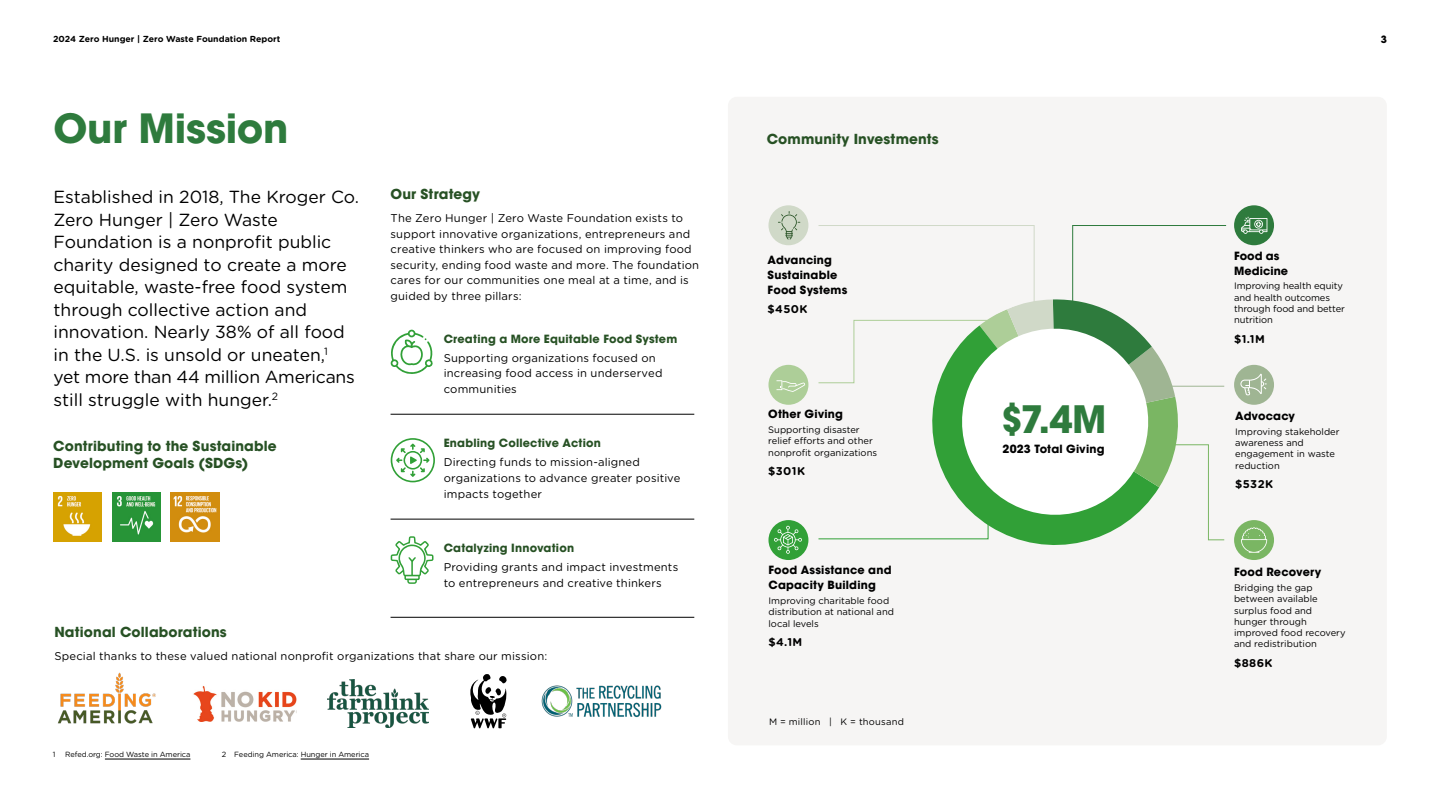
<style>
.page{position:relative;width:1440px;height:810px;background:#fff}
.page>*{position:absolute;margin:0;border:0;box-sizing:border-box;transform-origin:0 0}
.HEADER_1_NEW{font:700 40px "ITC Avant Garde Std";letter-spacing:-.005em;color:#2e7b3d}
.HEADER_1_SUBS{font:700 37.5px "ITC Avant Garde Std";color:#2e7b3d}
.INTRO_NEW{font:17.5px/22.5px "Gotham Rounded";color:#000}
.HEADER_2_NEW{font:700 13.75px/16.2px "ITC Avant Garde Std";letter-spacing:.01em;color:#275124}
.BODY_COPY_NEW{font:11.25px/15.6px "Gotham Rounded";letter-spacing:.015em;color:#000}
.HEADER_3_NEW{font:700 11.25px/15px "ITC Avant Garde Std";letter-spacing:.015em;color:#000}
.HEADER_3_NEW-2{font:700 11.25px "ITC Avant Garde Std";letter-spacing:.02em;color:#275124}
.Body_Copy_1{font:700 11.25px "Gotham Rounded";letter-spacing:.035em;color:#000}
.t1{font:700 10px "ITC Avant Garde Std";color:#000}
.Body_Copy_1-2{font:9.38px/11.2px "Gotham Rounded";color:#000}
.BODY_COPY_NEW-2{font:9.38px "Gotham Rounded";letter-spacing:.025em;color:#000}
.t2{font:700 8.75px "Gotham Rounded";color:#000}
.t3{font:7.5px "Gotham Rounded";letter-spacing:-.01em;color:#000}
</style>
<div class="page">
<div style="left:728px;top:97px;width:659px;height:648px;background:#f6f5f4;border-radius:9px"></div>
<svg style="left:1021px;top:540px;width:69px;height:5px"></svg>
<img style="left:193px;top:686px;width:103px;height:36px">
<img style="left:58px;top:672px;width:98px;height:52px">
<svg style="left:470px;top:674px;width:37px;height:54px"></svg>
<img style="left:541px;top:685px;width:121px;height:33px">
<img style="left:53px;top:493px;width:49px;height:49px">
<img style="left:112px;top:493px;width:49px;height:49px">
<img style="left:171px;top:493px;width:49px;height:49px">
<hr style="left:105px;top:759px;width:85px;height:1px;background:#000">
<div style="left:768px;top:520px;width:40px;height:40px;background:#31a037;border-radius:50%"></div>
<svg style="left:774px;top:526px;width:28px;height:28px"></svg>
<div style="left:1234px;top:365px;width:40px;height:40px;background:#9fb593;border-radius:50%"></div>
<svg style="left:1240px;top:374px;width:27px;height:21px"></svg>
<div style="left:768px;top:365px;width:40px;height:40px;background:#adce98;border-radius:50%"></div>
<svg style="left:777px;top:380px;width:28px;height:12px"></svg>
<div style="left:768px;top:205px;width:40px;height:40px;background:#d0d9c8;border-radius:50%"></div>
<svg style="left:778px;top:211px;width:22px;height:29px"></svg>
<div style="left:1234px;top:205px;width:40px;height:40px;background:#2e7b3d;border-radius:50%"></div>
<svg style="left:1241px;top:217px;width:26px;height:17px"></svg>
<div style="left:1234px;top:520px;width:40px;height:40px;background:#7ab663;border-radius:50%"></div>
<svg style="left:1241px;top:527px;width:26px;height:26px"></svg>
<svg style="left:818px;top:225px;width:409px;height:315px"></svg>
<hr style="left:1145px;top:386px;width:79px;height:1px;background:#9fb593">
<img style="left:327px;top:679px;width:101px;height:48px">
<svg style="left:391px;top:536px;width:43px;height:48px"></svg>
<svg style="left:390px;top:330px;width:43px;height:44px"></svg>
<svg style="left:391px;top:438px;width:44px;height:44px"></svg>
<hr style="left:391px;top:414px;width:303px;height:1px;background:#000">
<hr style="left:391px;top:519px;width:303px;height:1px;background:#000">
<hr style="left:391px;top:617px;width:303px;height:1px;background:#000">
<hr style="left:301px;top:759px;width:68px;height:1px;background:#000">
<p class="t2" style="left:53px;top:33px;width:229px">2024 Zero Hunger | Zero Waste Foundation Report</p>
<p class="t1" style="left:1381px;top:32px;width:8px">3</p>
<p class="HEADER_1_NEW" style="left:54px;top:102px;width:236px">Our Mission</p>
<p class="INTRO_NEW" style="left:54px;top:185px;width:307px">Established in 2018, The Kroger Co.<br>Zero Hunger | Zero Waste<br>Foundation is a nonprofit public charity designed to create a more equitable, waste-free food system through collective action and innovation. Nearly 38% of all food in the U.S. is unsold or uneaten,<sup>1<br></sup>yet more than 44 million Americans still struggle with hunger.<sup>2</sup></p>
<p class="HEADER_2_NEW" style="left:53px;top:438px;width:225px">Contributing to the Sustainable<br>Development Goals (SDGs)</p>
<p class="HEADER_2_NEW" style="left:391px;top:186px;width:91px">Our Strategy</p>
<p class="BODY_COPY_NEW" style="left:391px;top:210px;width:310px">The Zero Hunger | Zero Waste Foundation exists to support innovative organizations, entrepreneurs and creative thinkers who are focused on improving food security, ending food waste and more. The foundation cares for our communities one meal at a time, and is guided by three pillars:</p>
<p class="HEADER_3_NEW-2" style="left:444px;top:331px;width:235px">Creating a More Equitable Food System</p>
<p class="BODY_COPY_NEW" style="left:444px;top:349px;width:220px">Supporting organizations focused on increasing food access in underserved communities</p>
<p class="HEADER_3_NEW-2" style="left:444px;top:436px;width:159px">Enabling Collective Action</p>
<p class="BODY_COPY_NEW" style="left:444px;top:454px;width:238px">Directing funds to mission-aligned organizations to advance greater positive impacts together</p>
<p class="HEADER_3_NEW-2" style="left:444px;top:540px;width:132px">Catalyzing Innovation</p>
<p class="BODY_COPY_NEW" style="left:444px;top:559px;width:236px">Providing grants and impact investments to entrepreneurs and creative thinkers</p>
<p class="HEADER_2_NEW" style="left:54px;top:624px;width:174px">National Collaborations</p>
<p class="BODY_COPY_NEW" style="left:54px;top:647px;width:494px">Special thanks to these valued national nonprofit organizations that share our mission:</p>
<p class="t3" style="left:53px;top:749px;width:4px">1</p>
<p class="t3" style="left:65px;top:749px;width:127px">Refed.org: Food Waste in America</p>
<p class="t3" style="left:222px;top:749px;width:149px">2 Feeding America: Hunger in America</p>
<p class="HEADER_2_NEW" style="left:767px;top:130px;width:174px">Community Investments</p>
<p class="HEADER_3_NEW" style="left:768px;top:252px;width:81px">Advancing<br>Sustainable<br>Food Systems</p>
<p class="Body_Copy_1" style="left:768px;top:301px;width:41px">$450K</p>
<p class="HEADER_3_NEW" style="left:768px;top:407px;width:76px">Other Giving</p>
<p class="Body_Copy_1-2" style="left:768px;top:424px;width:110px">Supporting disaster relief efforts and other nonprofit organizations</p>
<p class="Body_Copy_1" style="left:768px;top:463px;width:38px">$301K</p>
<p class="HEADER_3_NEW" style="left:768px;top:563px;width:125px">Food Assistance and<br>Capacity Building</p>
<p class="Body_Copy_1-2" style="left:768px;top:595px;width:127px">Improving charitable food distribution at national and local levels</p>
<p class="Body_Copy_1" style="left:768px;top:634px;width:35px">$4.1M</p>
<p class="BODY_COPY_NEW-2" style="left:769px;top:716px;width:137px">M = million | K = thousand</p>
<p class="HEADER_1_SUBS" style="left:1001px;top:395px;width:107px">$7.4M</p>
<p class="HEADER_3_NEW" style="left:1002px;top:441px;width:104px">2023 Total Giving</p>
<p class="HEADER_3_NEW" style="left:1234px;top:248px;width:56px">Food as<br>Medicine</p>
<p class="Body_Copy_1-2" style="left:1234px;top:280px;width:113px">Improving health equity and health outcomes through food and better nutrition</p>
<p class="Body_Copy_1" style="left:1234px;top:330px;width:32px">$1.1M</p>
<p class="HEADER_3_NEW" style="left:1235px;top:408px;width:61px">Advocacy</p>
<p class="Body_Copy_1-2" style="left:1235px;top:426px;width:106px">Improving stakeholder awareness and engagement in waste reduction</p>
<p class="Body_Copy_1" style="left:1235px;top:476px;width:39px">$532K</p>
<p class="HEADER_3_NEW" style="left:1234px;top:565px;width:89px">Food Recovery</p>
<p class="Body_Copy_1-2" style="left:1234px;top:582px;width:113px">Bridging the gap between available surplus food and hunger through improved food recovery and redistribution</p>
<p class="Body_Copy_1" style="left:1234px;top:655px;width:40px">$886K</p>
</div>
